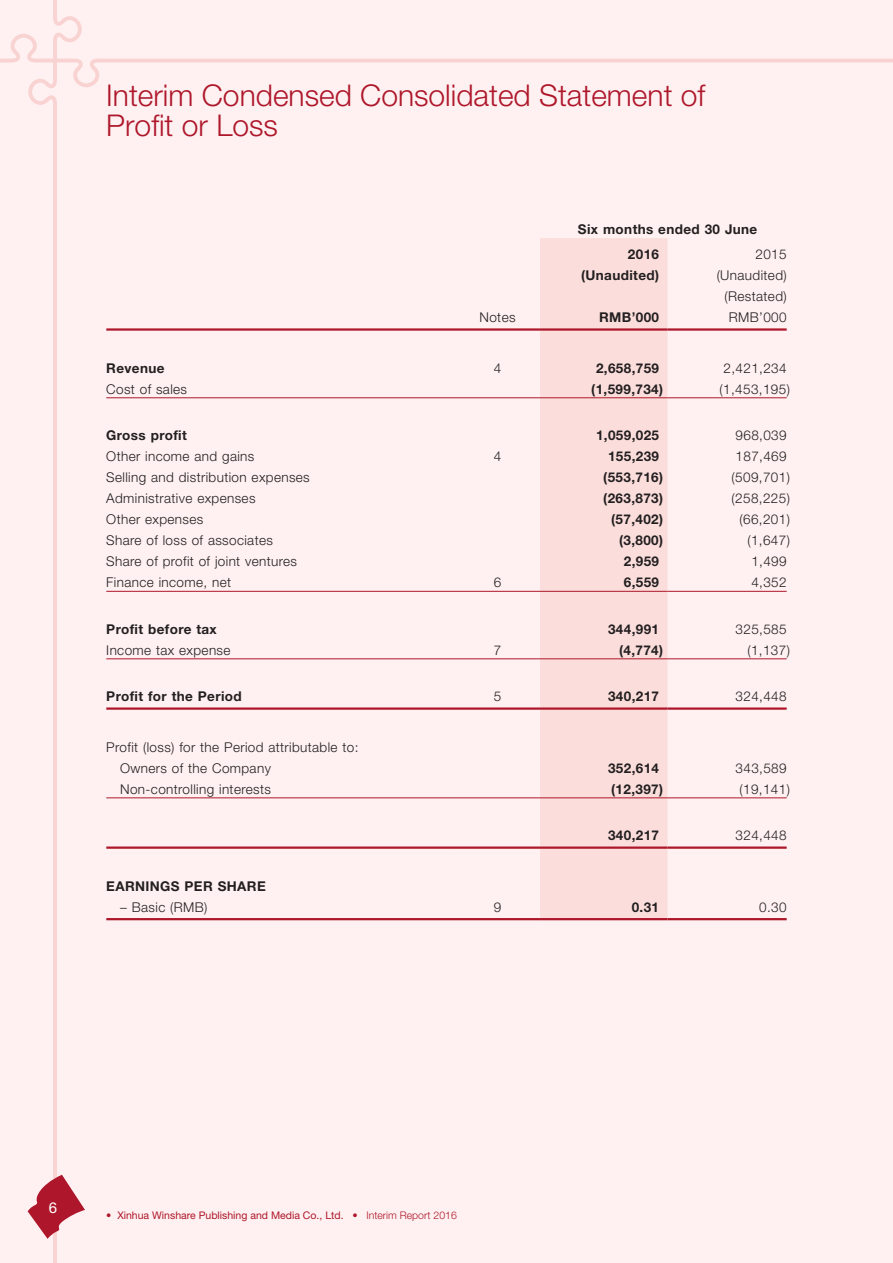
<style>
.page{position:relative;width:893px;height:1263px;background:#fff1f1}
.page>*{position:absolute;margin:0;border:0;box-sizing:border-box;transform-origin:0 0}
.t1{font:300 30px/30px "Helvetica Neue LT Std";color:#ae172b}
.t2{font:15px "Helvetica Neue LT Std";color:#fff}
.t3{font:300 13.5px/21px "Helvetica Neue LT Std";letter-spacing:.03em;color:#231f20;text-align:center}
.t4{font:700 13.5px/25.5px "Helvetica Neue LT Std";letter-spacing:.03em;color:#231f20}
.t5{font:10.5px "Helvetica Neue LT Std";color:#ae172b}
.s1{font-weight:300}
</style>
<div class="page">
<svg style="left:28px;top:1175px;width:57px;height:64px"></svg>
<div style="left:540px;top:238px;width:128px;height:680px;background:#fbdedc"></div>
<hr style="left:106px;top:328px;width:349px;height:3px;background:#ae172b">
<hr style="left:455px;top:328px;width:85px;height:3px;background:#ae172b">
<hr style="left:540px;top:328px;width:128px;height:3px;background:#ae172b">
<hr style="left:668px;top:328px;width:119px;height:3px;background:#ae172b">
<hr style="left:106px;top:397px;width:349px;height:1px;background:#ae172b">
<hr style="left:455px;top:397px;width:85px;height:1px;background:#ae172b">
<hr style="left:540px;top:397px;width:128px;height:1px;background:#ae172b">
<hr style="left:668px;top:397px;width:119px;height:1px;background:#ae172b">
<hr style="left:106px;top:591px;width:349px;height:1px;background:#ae172b">
<hr style="left:455px;top:591px;width:85px;height:1px;background:#ae172b">
<hr style="left:540px;top:591px;width:128px;height:1px;background:#ae172b">
<hr style="left:668px;top:591px;width:119px;height:1px;background:#ae172b">
<hr style="left:106px;top:658px;width:349px;height:1px;background:#ae172b">
<hr style="left:455px;top:658px;width:85px;height:1px;background:#ae172b">
<hr style="left:540px;top:658px;width:128px;height:1px;background:#ae172b">
<hr style="left:668px;top:658px;width:119px;height:1px;background:#ae172b">
<hr style="left:106px;top:707px;width:349px;height:3px;background:#ae172b">
<hr style="left:455px;top:707px;width:85px;height:3px;background:#ae172b">
<hr style="left:540px;top:707px;width:128px;height:3px;background:#ae172b">
<hr style="left:668px;top:707px;width:119px;height:3px;background:#ae172b">
<hr style="left:106px;top:797px;width:349px;height:1px;background:#ae172b">
<hr style="left:455px;top:797px;width:85px;height:1px;background:#ae172b">
<hr style="left:540px;top:797px;width:128px;height:1px;background:#ae172b">
<hr style="left:668px;top:797px;width:119px;height:1px;background:#ae172b">
<hr style="left:106px;top:846px;width:349px;height:3px;background:#ae172b">
<hr style="left:455px;top:846px;width:85px;height:3px;background:#ae172b">
<hr style="left:540px;top:846px;width:128px;height:3px;background:#ae172b">
<hr style="left:668px;top:846px;width:119px;height:3px;background:#ae172b">
<hr style="left:106px;top:918px;width:349px;height:2px;background:#ae172b">
<hr style="left:455px;top:918px;width:85px;height:2px;background:#ae172b">
<hr style="left:540px;top:918px;width:128px;height:2px;background:#ae172b">
<hr style="left:668px;top:918px;width:119px;height:2px;background:#ae172b">
<h1 class="t1" style="left:106px;top:79px;width:600px">Interim Condensed Consolidated Statement of<br>Profit or Loss</h1>
<p class="t4" style="left:628px;top:216px;width:131px;text-indent:-50px">Six months ended 30 June<br>2016</p>
<p class="t3" style="left:755px;top:244px;width:33px">2015</p>
<p class="t4" style="left:581px;top:262px;width:80px">(Unaudited)</p>
<p class="t3" style="left:717px;top:265px;width:72px">(Unaudited) (Restated)</p>
<p class="t3" style="left:479px;top:307px;width:38px">Notes</p>
<p class="t4" style="left:599px;top:304px;width:62px">RMB’000</p>
<p class="t3" style="left:729px;top:307px;width:59px">RMB’000</p>
<p class="t4" style="left:106px;top:355px;width:60px">Revenue</p>
<p class="t3" style="left:494px;top:357px;width:9px">4</p>
<p class="t4" style="left:596px;top:355px;width:65px">2,658,759</p>
<p class="t3" style="left:724px;top:357px;width:65px">2,421,234</p>
<p class="t3" style="left:106px;top:378px;width:82px">Cost of sales</p>
<p class="t4" style="left:591px;top:376px;width:73px">(1,599,734)</p>
<p class="t3" style="left:720px;top:378px;width:72px">(1,453,195)</p>
<p class="t4" style="left:106px;top:422px;width:82px">Gross profit</p>
<p class="t4" style="left:596px;top:422px;width:65px">1,059,025</p>
<p class="t3" style="left:736px;top:425px;width:53px">968,039</p>
<p class="t3" style="left:106px;top:446px;width:150px">Other income and gains</p>
<p class="t3" style="left:494px;top:446px;width:9px">4</p>
<p class="t4" style="left:608px;top:443px;width:53px">155,239</p>
<p class="t3" style="left:736px;top:446px;width:53px">187,469</p>
<p class="t3" style="left:106px;top:467px;width:205px">Selling and distribution expenses</p>
<p class="t4" style="left:603px;top:464px;width:61px">(553,716)</p>
<p class="t3" style="left:732px;top:467px;width:60px">(509,701)</p>
<p class="t3" style="left:106px;top:488px;width:151px">Administrative expenses</p>
<p class="t4" style="left:603px;top:485px;width:61px">(263,873)</p>
<p class="t3" style="left:732px;top:488px;width:60px">(258,225)</p>
<p class="t3" style="left:106px;top:509px;width:99px">Other expenses</p>
<p class="t4" style="left:611px;top:506px;width:53px">(57,402)</p>
<p class="t3" style="left:739px;top:509px;width:52px">(66,201)</p>
<p class="t3" style="left:106px;top:530px;width:168px">Share of loss of associates</p>
<p class="t4" style="left:619px;top:527px;width:46px">(3,800)</p>
<p class="t3" style="left:747px;top:530px;width:44px">(1,647)</p>
<p class="t3" style="left:106px;top:551px;width:192px">Share of profit of joint ventures</p>
<p class="t4" style="left:624px;top:548px;width:37px">2,959</p>
<p class="t3" style="left:751px;top:551px;width:37px">1,499</p>
<p class="t3" style="left:106px;top:572px;width:126px">Finance income, net</p>
<p class="t3" style="left:494px;top:572px;width:9px">6</p>
<p class="t4" style="left:624px;top:569px;width:37px">6,559</p>
<p class="t3" style="left:751px;top:572px;width:37px">4,352</p>
<p class="t4" style="left:106px;top:616px;width:112px">Profit before tax</p>
<p class="t4" style="left:608px;top:616px;width:53px">344,991</p>
<p class="t3" style="left:736px;top:618px;width:53px">325,585</p>
<p class="t3" style="left:106px;top:639px;width:126px">Income tax expense</p>
<p class="t3" style="left:494px;top:639px;width:9px">7</p>
<p class="t4" style="left:619px;top:637px;width:46px">(4,774)</p>
<p class="t3" style="left:747px;top:639px;width:44px">(1,137)</p>
<p class="t4" style="left:106px;top:683px;width:137px">Profit for the Period</p>
<p class="t3" style="left:494px;top:686px;width:9px">5</p>
<p class="t4" style="left:608px;top:683px;width:53px">340,217</p>
<p class="t3" style="left:736px;top:686px;width:53px">324,448</p>
<p class="t3" style="left:120px;top:736px;width:240px;text-align:left;text-indent:-14px">Profit (loss) for the Period attributable to:<br>Owners of the Company</p>
<p class="t4" style="left:608px;top:755px;width:53px">352,614</p>
<p class="t3" style="left:736px;top:757px;width:53px">343,589</p>
<p class="t3" style="left:120px;top:778px;width:152px">Non-controlling interests</p>
<p class="t4" style="left:611px;top:776px;width:53px">(12,397)</p>
<p class="t3" style="left:739px;top:778px;width:52px">(19,141)</p>
<p class="t4" style="left:608px;top:822px;width:53px">340,217</p>
<p class="t3" style="left:736px;top:825px;width:53px">324,448</p>
<p class="t4" style="left:106px;top:873px;width:161px">EARNINGS PER SHARE</p>
<p class="t3" style="left:120px;top:896px;width:89px">– Basic (RMB)</p>
<p class="t3" style="left:494px;top:896px;width:9px">9</p>
<p class="t4" style="left:632px;top:894px;width:29px">0.31</p>
<p class="t3" style="left:759px;top:896px;width:29px">0.30</p>
<p class="t2" style="left:49px;top:1198px;width:10px">6</p>
<p class="t5" style="left:106px;top:1208px;width:352px"><span class="s1">•</span> Xinhua Winshare Publishing and Media Co., Ltd. <span class="s1">• Interim Report 2016</span></p>
</div>
